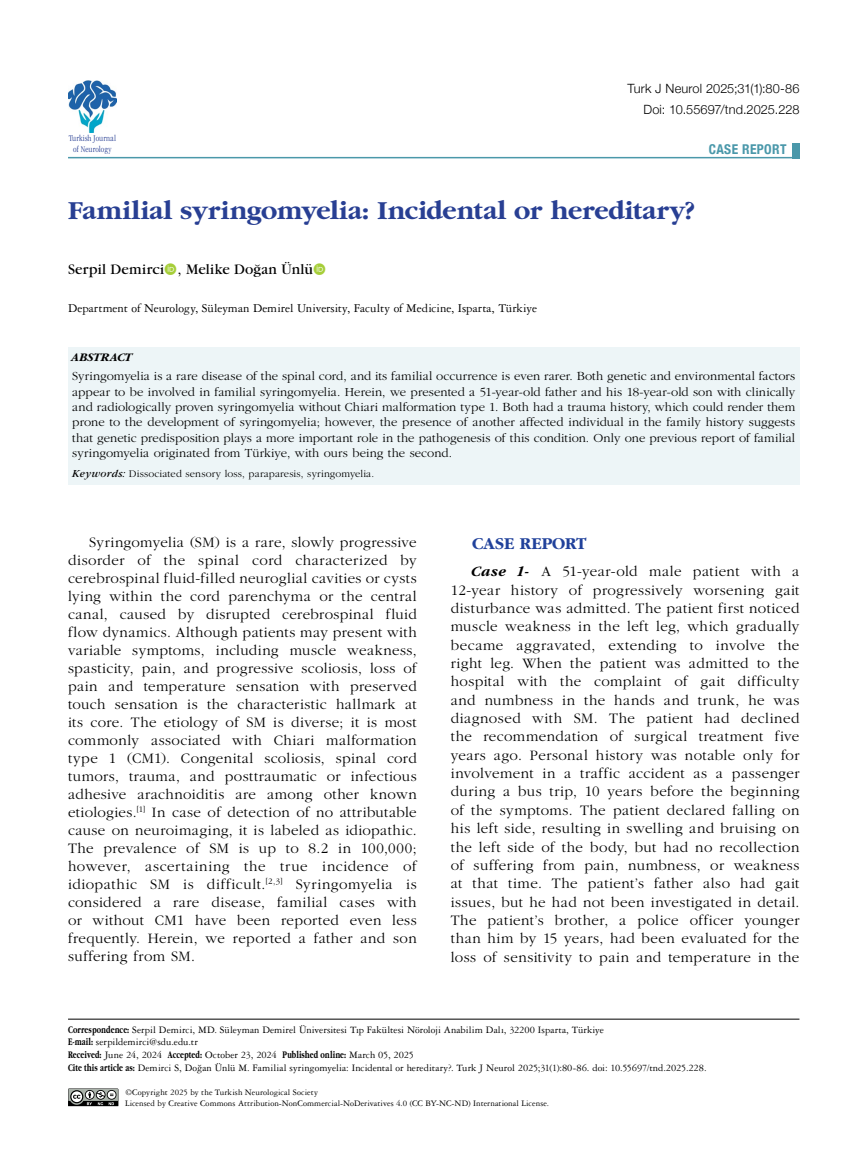
<style>
.page{position:relative;width:859px;height:1170px;background:#fff}
.page>*{position:absolute;margin:0;border:0;box-sizing:border-box;transform-origin:0 0}
.t1{font:27px "Garamond Bold Tr";color:#283f93}
.t2{font:17.25px "Garamond Bold Tr";letter-spacing:.005em;color:#20419b}
.t3{font:15px/18px "Garamond Tr";letter-spacing:.025em;color:#000;text-align:justify}
.t4{font:14.25px "Garamond Book Tr";letter-spacing:.01em;color:#000}
.t5{font:700 condensed 13.5px "Helvetica Neue";letter-spacing:.03em;color:#4a98aa}
.t6{font:12.75px/15.3px "Garamond Light Tr";letter-spacing:.005em;color:#000;text-align:justify}
.t7{font:12.75px "Garamond Three Tr";color:#000}
.t8{font:300 12.75px/21.3px "Helvetica Neue";letter-spacing:.005em;color:#000;text-align:right}
.t9{font:12px "Garamond Bold Italic Tr";letter-spacing:.02em;color:#000}
.t10{font:10.5px/12.6px "Garamond Three Tr";color:#000}
.t11{font:10.5px "Garamond Light Tr";letter-spacing:.015em;color:#000}
.t12{font:9px/10.8px "Garamond Three Tr";letter-spacing:.005em;color:#000}
.t13{font:9px/10.8px "Garamond Condensed Light Tr";letter-spacing:.015em;color:#283f93;text-align:center}
.s1{font-family:"Garamond Book Italic Tr"}
.s2{font-family:"Garamond Bold Italic Tr"}
.s3{font-family:"Garamond Cond Bold Tr"}
</style>
<div class="page">
<img style="left:68px;top:81px;width:49px;height:51px">
<hr style="left:68px;top:157px;width:731px;height:1px;background:#4a98aa">
<div style="left:792px;top:143px;width:7px;height:15px;background:#4a98aa"></div>
<div style="left:68px;top:347px;width:731px;height:138px;background:#edf5f7"></div>
<hr style="left:68px;top:1018px;width:731px;height:1px;background:#000">
<svg style="left:68px;top:1088px;width:50px;height:18px"></svg>
<p class="t8" style="left:628px;top:77px;width:173px">Turk J Neurol 2025;31(1):80-86<br>Doi: 10.55697/tnd.2025.228</p>
<p class="t13" style="left:69px;top:132px;width:49px">Turkish Journal of Neurology</p>
<p class="t5" style="left:709px;top:138px;width:79px">CASE REPORT</p>
<h1 class="t1" style="left:68px;top:194px;width:629px">Familial syringomyelia: Incidental or hereditary?</h1>
<p class="t4" style="left:68px;top:260px;width:246px">Serpil Demirci , Melike Doğan Ünlü</p>
<p class="t7" style="left:68px;top:300px;width:470px">Department of Neurology, Süleyman Demirel University, Faculty of Medicine, Isparta, Türkiye</p>
<p class="t9" style="left:72px;top:350px;width:62px">ABSTRACT</p>
<p class="t6" style="left:72px;top:368px;width:724px">Syringomyelia is a rare disease of the spinal cord, and its familial occurrence is even rarer. Both genetic and environmental factors appear to be involved in familial syringomyelia. Herein, we presented a 51-year-old father and his 18-year-old son with clinically and radiologically proven syringomyelia without Chiari malformation type 1. Both had a trauma history, which could render them prone to the development of syringomyelia; however, the presence of another affected individual in the family history suggests that genetic predisposition plays a more important role in the pathogenesis of this condition. Only one previous report of familial syringomyelia originated from Türkiye, with ours being the second.</p>
<p class="t11" style="left:72px;top:467px;width:303px"><span class="s1">Keywords:</span> Dissociated sensory loss, paraparesis, syringomyelia.</p>
<p class="t3" style="left:68px;top:533px;width:350px;text-indent:21px">Syringomyelia (SM) is a rare, slowly progressive disorder of the spinal cord characterized by cerebrospinal fluid-filled neuroglial cavities or cysts lying within the cord parenchyma or the central canal, caused by disrupted cerebrospinal fluid flow dynamics. Although patients may present with variable symptoms, including muscle weakness, spasticity, pain, and progressive scoliosis, loss of pain and temperature sensation with preserved touch sensation is the characteristic hallmark at its core. The etiology of SM is diverse; it is most commonly associated with Chiari malformation type 1 (CM1). Congenital scoliosis, spinal cord tumors, trauma, and posttraumatic or infectious adhesive arachnoiditis are among other known etiologies.<sup>[1]</sup> In case of detection of no attributable cause on neuroimaging, it is labeled as idiopathic.<br>The prevalence of SM is up to 8.2 in 100,000; however, ascertaining the true incidence of idiopathic SM is difficult.<sup>[2,3]</sup> Syringomyelia is considered a rare disease, familial cases with or without CM1 have been reported even less frequently. Herein, we reported a father and son suffering from SM.</p>
<p class="t2" style="left:472px;top:533px;width:116px">CASE REPORT</p>
<p class="t3" style="left:451px;top:562px;width:350px;text-indent:21px"><span class="s2">Case 1-</span> A 51-year-old male patient with a 12-year history of progressively worsening gait disturbance was admitted. The patient first noticed muscle weakness in the left leg, which gradually became aggravated, extending to involve the right leg. When the patient was admitted to the hospital with the complaint of gait difficulty and numbness in the hands and trunk, he was diagnosed with SM. The patient had declined the recommendation of surgical treatment five years ago. Personal history was notable only for involvement in a traffic accident as a passenger during a bus trip, 10 years before the beginning of the symptoms. The patient declared falling on his left side, resulting in swelling and bruising on the left side of the body, but had no recollection of suffering from pain, numbness, or weakness at that time. The patient’s father also had gait issues, but he had not been investigated in detail.<br>The patient’s brother, a police officer younger than him by 15 years, had been evaluated for the loss of sensitivity to pain and temperature in the</p>
<p class="t10" style="left:68px;top:1022px;width:640px"><span class="s3">Correspondence:</span> Serpil Demirci, MD. Süleyman Demirel Üniversitesi Tıp Fakültesi Nöroloji Anabilim Dalı, 32200 Isparta, Türkiye<br><span class="s3">E-mail:</span> serpildemirci@sdu.edu.tr<br><span class="s3">Received:</span> June 24, 2024 <span class="s3">Accepted:</span> October 23, 2024 <span class="s3">Published online:</span> March 05, 2025<br><span class="s3">Cite this article as:</span> Demirci S, Doğan Ünlü M. Familial syringomyelia: Incidental or hereditary?. Turk J Neurol 2025;31(1):80-86. doi: 10.55697/tnd.2025.228.</p>
<p class="t12" style="left:125px;top:1086px;width:426px">©Copyright 2025 by the Turkish Neurological Society<br>Licensed by Creative Commons Attribution-NonCommercial-NoDerivatives 4.0 (CC BY-NC-ND) International License.</p>
</div>
